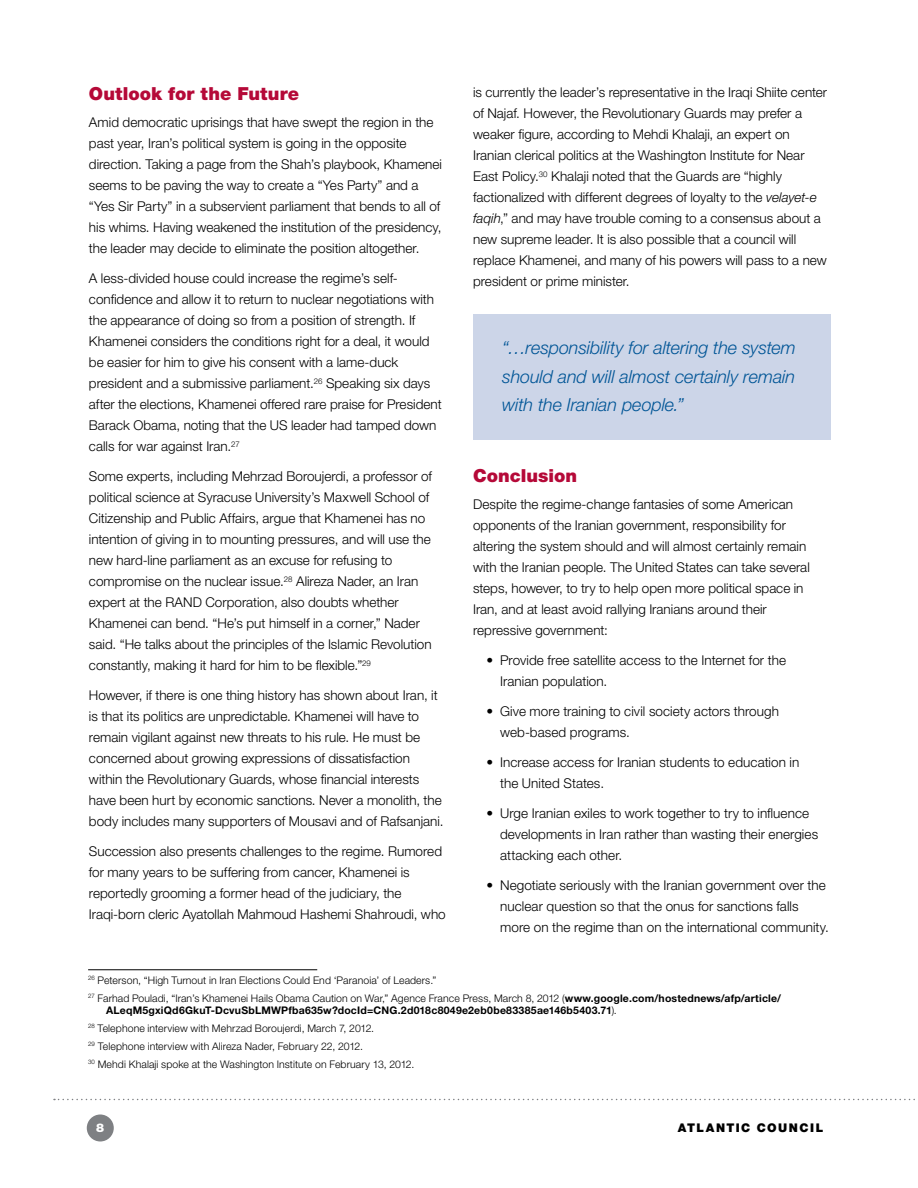
<style>
.page{position:relative;width:918px;height:1188px;background:#fff}
.page>*{position:absolute;margin:0;border:0;box-sizing:border-box;transform-origin:0 0}
.t1{font:italic 300 18px/28.5px "Helvetica Neue LT Std";letter-spacing:-.005em;color:#005596;text-align:justify}
.t2{font:900 18px "Helvetica Neue LT Std";color:#b50938}
.t3{font:300 13.5px/21px "Helvetica Neue LT Std";color:#000}
.t4{font:900 12px "Helvetica Neue LT Std";color:#000}
.t5{font:900 12px "Helvetica Neue LT Std";color:#fff}
.t6{font:300 10.5px/18px "Helvetica Neue LT Std";letter-spacing:.01em;color:#000}
.s1{font-style:italic}
.s2{font-weight:700}
</style>
<div class="page">
<div style="left:87px;top:1114px;width:27px;height:28px;background:#7e8083;border-radius:50%"></div>
<hr style="left:88px;top:969px;width:229px;height:1px;background:#000">
<div style="left:473px;top:314px;width:357px;height:126px;background:#ccd5e8"></div>
<svg style="left:54px;top:1099px;width:861px;height:1px"></svg>
<h1 class="t2" style="left:89px;top:83px;width:212px">Outlook for the Future</h1>
<p class="t3" style="left:89px;top:112px;width:355px">Amid democratic uprisings that have swept the region in the past year, Iran’s political system is going in the opposite direction. Taking a page from the Shah’s playbook, Khamenei seems to be paving the way to create a “Yes Party” and a “Yes Sir Party” in a subservient parliament that bends to all of his whims. Having weakened the institution of the presidency, the leader may decide to eliminate the position altogether.</p>
<p class="t3" style="left:89px;top:268px;width:354px">A less-divided house could increase the regime’s self&shy;confidence and allow it to return to nuclear negotiations with the appearance of doing so from a position of strength. If Khamenei considers the conditions right for a deal, it would be easier for him to give his consent with a lame-duck president and a submissive parliament.<sup>26</sup> Speaking six days after the elections, Khamenei offered rare praise for President Barack Obama, noting that the US leader had tamped down calls for war against Iran.<sup>27</sup></p>
<p class="t3" style="left:89px;top:466px;width:345px">Some experts, including Mehrzad Boroujerdi, a professor of political science at Syracuse University’s Maxwell School of Citizenship and Public Affairs, argue that Khamenei has no intention of giving in to mounting pressures, and will use the new hard-line parliament as an excuse for refusing to compromise on the nuclear issue.<sup>28</sup> Alireza Nader, an Iran expert at the RAND Corporation, also doubts whether Khamenei can bend. “He’s put himself in a corner,” Nader said. “He talks about the principles of the Islamic Revolution constantly, making it hard for him to be flexible.”<sup>29</sup></p>
<p class="t3" style="left:89px;top:685px;width:356px">However, if there is one thing history has shown about Iran, it is that its politics are unpredictable. Khamenei will have to remain vigilant against new threats to his rule. He must be concerned about growing expressions of dissatisfaction within the Revolutionary Guards, whose financial interests have been hurt by economic sanctions. Never a monolith, the body includes many supporters of Mousavi and of Rafsanjani.</p>
<p class="t3" style="left:89px;top:841px;width:358px">Succession also presents challenges to the regime. Rumored for many years to be suffering from cancer, Khamenei is reportedly grooming a former head of the judiciary, the Iraqi-born cleric Ayatollah Mahmoud Hashemi Shahroudi, who</p>
<p class="t3" style="left:473px;top:82px;width:356px">is currently the leader’s representative in the Iraqi Shiite center of Najaf. However, the Revolutionary Guards may prefer a weaker figure, according to Mehdi Khalaji, an expert on Iranian clerical politics at the Washington Institute for Near East Policy.<sup>30</sup> Khalaji noted that the Guards are “highly factionalized with different degrees of loyalty to the <span class="s1">velayet-e faqih</span>,” and may have trouble coming to a consensus about a new supreme leader. It is also possible that a council will replace Khamenei, and many of his powers will pass to a new president or prime minister.</p>
<h1 class="t1" style="left:502px;top:333px;width:295px">“…responsibility for altering the system should and will almost certainly remain with the Iranian people.”</h1>
<h1 class="t2" style="left:473px;top:465px;width:106px">Conclusion</h1>
<p class="t3" style="left:473px;top:493px;width:338px">Despite the regime-change fantasies of some American opponents of the Iranian government, responsibility for altering the system should and will almost certainly remain with the Iranian people. The United States can take several steps, however, to try to help open more political space in Iran, and at least avoid rallying Iranians around their repressive government:</p>
<p class="t3" style="left:500px;top:649px;width:287px;text-indent:-14px">• Provide free satellite access to the Internet for the<br>Iranian population.</p>
<p class="t3" style="left:500px;top:700px;width:280px;text-indent:-14px">• Give more training to civil society actors through web-based programs.</p>
<p class="t3" style="left:500px;top:751px;width:301px;text-indent:-14px">• Increase access for Iranian students to education in the United States.</p>
<p class="t3" style="left:500px;top:802px;width:320px;text-indent:-14px">• Urge Iranian exiles to work together to try to influence developments in Iran rather than wasting their energies attacking each other.</p>
<p class="t3" style="left:500px;top:874px;width:330px;text-indent:-14px">• Negotiate seriously with the Iranian government over the nuclear question so that the onus for sanctions falls more on the regime than on the international community.</p>
<p class="t6" style="left:88px;top:971px;width:695px"><sup>26</sup> Peterson, “High Turnout in Iran Elections Could End ‘Paranoia’ of Leaders.”<br><sup>27</sup> Farhad Pouladi, “Iran’s Khamenei Hails Obama Caution on War,” Agence France Press, March 8, 2012 (<span class="s2">www.google.com/hostednews/afp/article/</span></p>
<p class="t6" style="left:88px;top:1001px;width:530px;text-indent:18px"><span class="s2">ALeqM5gxiQd6GkuT-DcvuSbLMWPfba635w?docId=CNG.2d018c8049e2eb0be83385ae146b5403.71</span>).<br><sup>28</sup> Telephone interview with Mehrzad Boroujerdi, March 7, 2012.<br><sup>29</sup> Telephone interview with Alireza Nader, February 22, 2012.<br><sup>30</sup> Mehdi Khalaji spoke at the Washington Institute on February 13, 2012.</p>
<p class="t5" style="left:96px;top:1121px;width:10px">8</p>
<p class="t4" style="left:678px;top:1121px;width:20px">Atlantic</p>
<p class="t4" style="left:757px;top:1121px;width:21px">Council</p>
</div>
